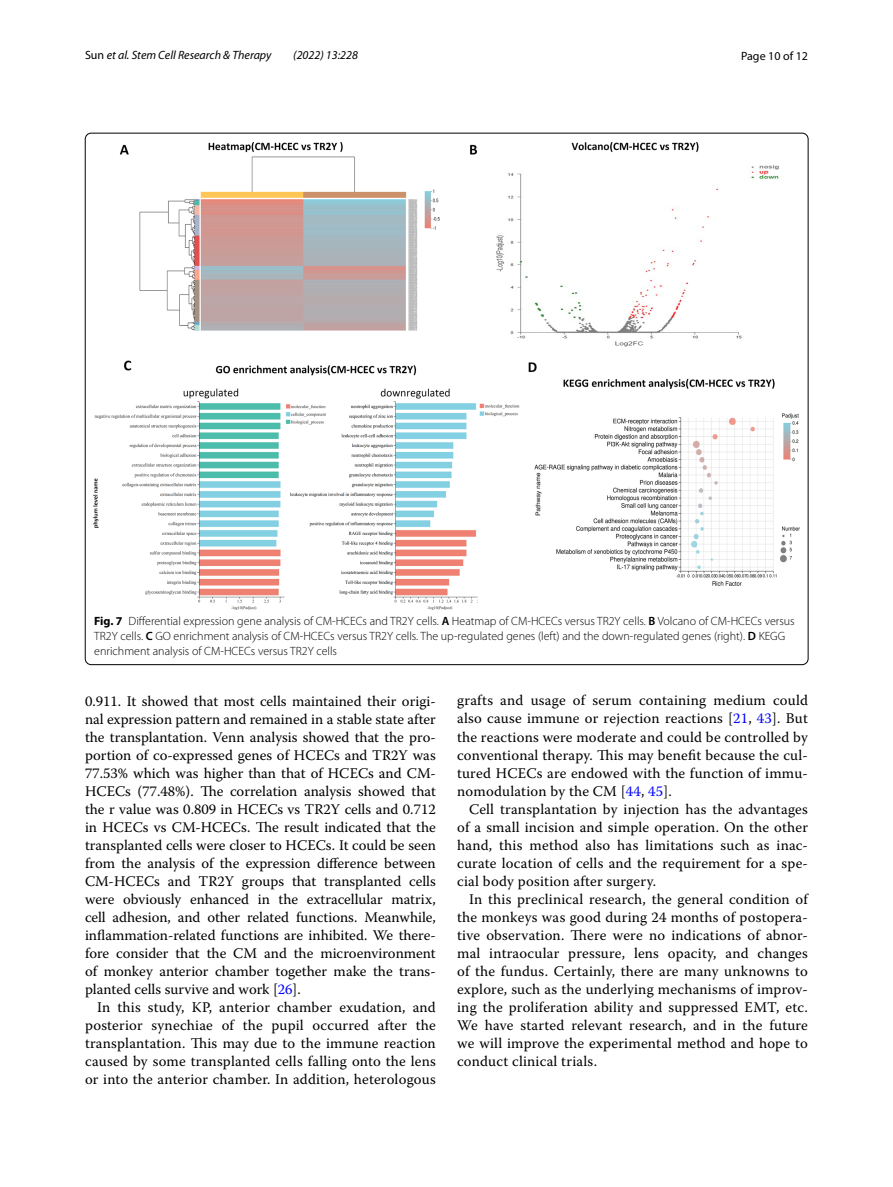
<style>
.page{position:relative;width:893px;height:1187px;background:#fff}
.page>*{position:absolute;margin:0;border:0;box-sizing:border-box;transform-origin:0 0}
.t1{font:14.7px/18px "Warnock Pro";letter-spacing:.015em;color:#000;text-align:justify}
.t2{font:300 12px/15px "Myriad Pro";color:#000}
.t3{font:italic 12px "Myriad Pro";color:#000}
.t4{font:12px "Myriad Pro";color:#000}
.s1{font-style:normal}
.s2{font-weight:700}
.s3{font-weight:600}
.s4{color:#00f}
</style>
<div class="page">
<img style="left:94px;top:142px;width:706px;height:467px">
<p class="t3" style="left:85px;top:48px;width:188px"><span class="s1">Sun</span> et al. Stem Cell Research &amp; Therapy</p>
<p class="t3" style="left:293px;top:48px;width:66px">(2022) 13:228</p>
<p class="t4" style="left:741px;top:48px;width:68px">Page 10 of 12</p>
<p class="t2" style="left:94px;top:613px;width:702px"><span class="s2">Fig. 7</span> Differential expression gene analysis of CM-HCECs and TR2Y cells. <span class="s3">A</span> Heatmap of CM-HCECs versus TR2Y cells. <span class="s3">B</span> Volcano of CM-HCECs versus<br>TR2Y cells. <span class="s3">C</span> GO enrichment analysis of CM-HCECs versus TR2Y cells. The up-regulated genes (left) and the down-regulated genes (right). <span class="s3">D</span> KEGG enrichment analysis of CM-HCECs versus TR2Y cells</p>
<p class="t1" style="left:85px;top:691px;width:352px">0.911. It showed that most cells maintained their origi&shy;nal expression pattern and remained in a stable state after the transplantation. Venn analysis showed that the pro&shy;portion of co-expressed genes of HCECs and TR2Y was 77.53% which was higher than that of HCECs and CM-HCECs (77.48%). The correlation analysis showed that the r value was 0.809 in HCECs vs TR2Y cells and 0.712 in HCECs vs CM-HCECs. The result indicated that the transplanted cells were closer to HCECs. It could be seen from the analysis of the expression difference between CM-HCECs and TR2Y groups that transplanted cells were obviously enhanced in the extracellular matrix, cell adhesion, and other related functions. Meanwhile, inflammation-related functions are inhibited. We there&shy;fore consider that the CM and the microenvironment of monkey anterior chamber together make the trans&shy;planted cells survive and work [<span class="s4">26</span>].</p>
<p class="t1" style="left:85px;top:997px;width:352px;text-indent:12px">In this study, KP, anterior chamber exudation, and posterior synechiae of the pupil occurred after the transplantation. This may due to the immune reaction caused by some transplanted cells falling onto the lens or into the anterior chamber. In addition, heterologous</p>
<p class="t1" style="left:457px;top:691px;width:352px">grafts and usage of serum containing medium could also cause immune or rejection reactions [<span class="s4">21</span>, <span class="s4">43</span>]. But the reactions were moderate and could be controlled by conventional therapy. This may benefit because the cul&shy;tured HCECs are endowed with the function of immu&shy;nomodulation by the CM [<span class="s4">44</span>, <span class="s4">45</span>].</p>
<p class="t1" style="left:457px;top:799px;width:352px;text-indent:12px">Cell transplantation by injection has the advantages of a small incision and simple operation. On the other hand, this method also has limitations such as inac&shy;curate location of cells and the requirement for a spe&shy;cial body position after surgery.</p>
<p class="t1" style="left:457px;top:889px;width:352px;text-indent:12px">In this preclinical research, the general condition of the monkeys was good during 24 months of postopera&shy;tive observation. There were no indications of abnor&shy;mal intraocular pressure, lens opacity, and changes of the fundus. Certainly, there are many unknowns to explore, such as the underlying mechanisms of improv&shy;ing the proliferation ability and suppressed EMT, etc.<br>We have started relevant research, and in the future we will improve the experimental method and hope to conduct clinical trials.</p>
</div>
